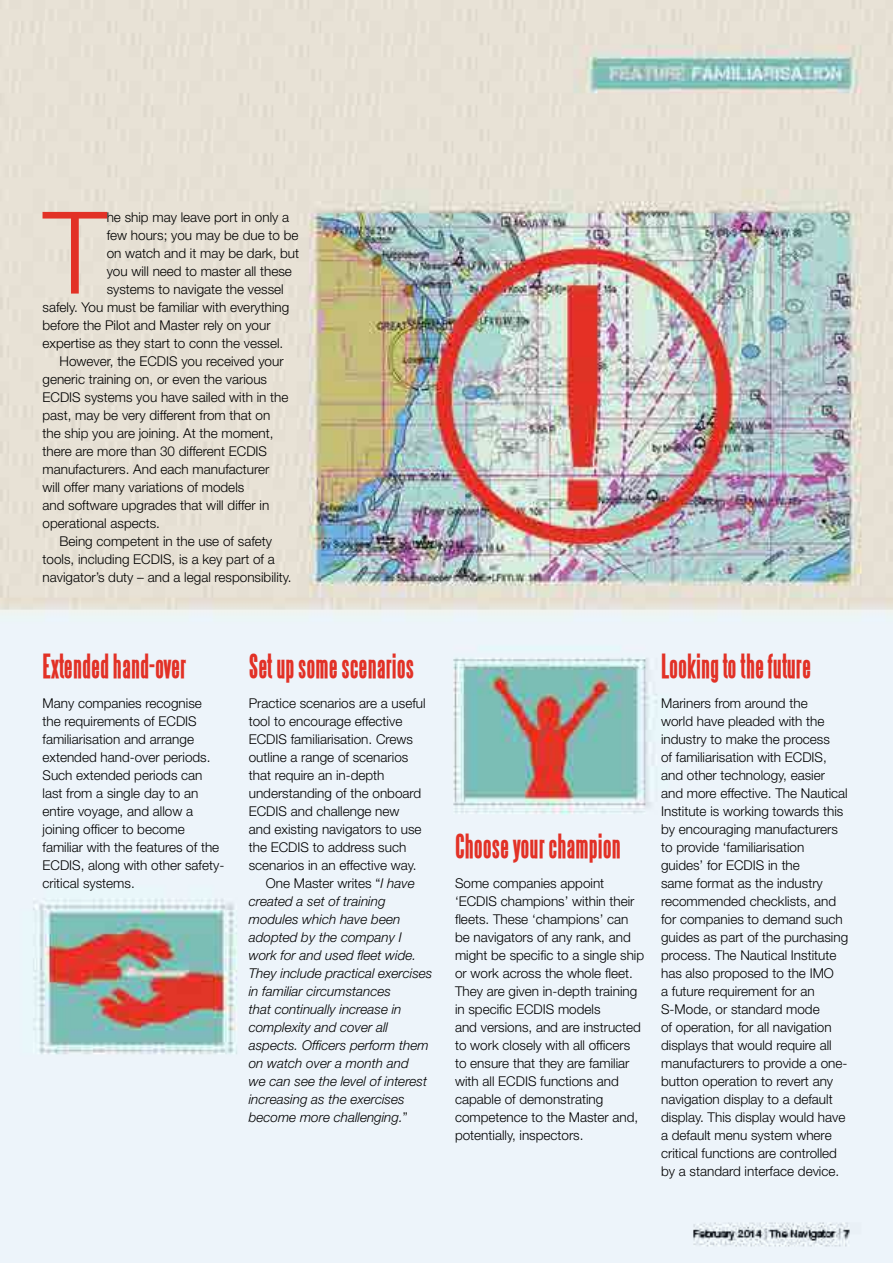
<style>
.page{position:relative;width:893px;height:1263px;background:#fff}
.page>*{position:absolute;margin:0;border:0;box-sizing:border-box;transform-origin:0 0}
.t1{font:300 114.3px "Helvetica Neue LT Std";color:#e23126}
.t2{font:700 30px "Steelfish";color:#e23126}
.t3{font:300 13.5px/18px "Helvetica Neue LT Std";color:#000}
.t4{font:italic 300 13.5px "Helvetica Neue LT Std";color:#000}
.s1{font-style:italic}
.s2{font-style:normal}
</style>
<div class="page">
<img style="left:0;top:0;width:893px;height:1263px">
<h1 class="t1" style="left:43px;top:183px;width:65px">T</h1>
<p class="t3" style="left:107px;top:207px;width:184px">he ship may leave port in only a</p>
<p class="t3" style="left:107px;top:225px;width:193px">few hours; you may be due to be</p>
<p class="t3" style="left:107px;top:243px;width:194px">on watch and it may be dark, but</p>
<p class="t3" style="left:107px;top:261px;width:187px">you will need to master all these</p>
<p class="t3" style="left:107px;top:279px;width:179px">systems to navigate the vessel</p>
<p class="t3" style="left:43px;top:297px;width:248px">safely. You must be familiar with everything</p>
<p class="t3" style="left:43px;top:315px;width:230px">before the Pilot and Master rely on your</p>
<p class="t3" style="left:43px;top:333px;width:242px">expertise as they start to conn the vessel.</p>
<p class="t3" style="left:60px;top:351px;width:226px">However, the ECDIS you received your</p>
<p class="t3" style="left:43px;top:369px;width:226px">generic training on, or even the various</p>
<p class="t3" style="left:43px;top:387px;width:248px">ECDIS systems you have sailed with in the</p>
<p class="t3" style="left:43px;top:405px;width:229px">past, may be very different from that on</p>
<p class="t3" style="left:43px;top:423px;width:233px">the ship you are joining. At the moment,</p>
<p class="t3" style="left:43px;top:441px;width:226px">there are more than 30 different ECDIS</p>
<p class="t3" style="left:43px;top:459px;width:228px">manufacturers. And each manufacturer</p>
<p class="t3" style="left:43px;top:477px;width:203px">will offer many variations of models</p>
<p class="t3" style="left:43px;top:495px;width:228px">and software upgrades that will differ in</p>
<p class="t3" style="left:43px;top:513px;width:119px">operational aspects.</p>
<p class="t3" style="left:60px;top:531px;width:214px">Being competent in the use of safety</p>
<p class="t3" style="left:43px;top:549px;width:234px">tools, including ECDIS, is a key part of a</p>
<p class="t3" style="left:43px;top:567px;width:251px">navigator’s duty – and a legal responsibility.</p>
<h2 class="t2" style="left:43px;top:649px;width:145px">Extended hand-over</h2>
<p class="t3" style="left:43px;top:693px;width:183px">Many companies recognise<br>the requirements of ECDIS familiarisation and arrange extended hand-over periods.<br>Such extended periods can last from a single day to an entire voyage, and allow a joining officer to become familiar with the features of the<br>ECDIS, along with other safety&shy;critical systems.</p>
<h2 class="t2" style="left:249px;top:649px;width:167px">Set up some scenarios</h2>
<p class="t3" style="left:249px;top:693px;width:178px">Practice scenarios are a useful</p>
<p class="t3" style="left:249px;top:711px;width:155px">tool to encourage effective</p>
<p class="t3" style="left:249px;top:729px;width:166px">ECDIS familiarisation. Crews</p>
<p class="t3" style="left:249px;top:747px;width:161px">outline a range of scenarios</p>
<p class="t3" style="left:249px;top:765px;width:137px">that require an in-depth</p>
<p class="t3" style="left:249px;top:783px;width:174px">understanding of the onboard</p>
<p class="t3" style="left:249px;top:801px;width:152px">ECDIS and challenge new</p>
<p class="t3" style="left:249px;top:819px;width:174px">and existing navigators to use</p>
<p class="t3" style="left:249px;top:837px;width:159px">the ECDIS to address such</p>
<p class="t3" style="left:249px;top:855px;width:169px">scenarios in an effective way.</p>
<p class="t3" style="left:266px;top:873px;width:151px">One Master writes “<span class="s1">I have</span></p>
<p class="t4" style="left:249px;top:893px;width:138px">created a set of training</p>
<p class="t4" style="left:249px;top:911px;width:153px">modules which have been</p>
<p class="t4" style="left:249px;top:929px;width:155px">adopted by the company I</p>
<p class="t4" style="left:249px;top:947px;width:169px">work for and used fleet wide.</p>
<p class="t4" style="left:249px;top:965px;width:185px">They include practical exercises</p>
<p class="t4" style="left:249px;top:983px;width:144px">in familiar circumstances</p>
<p class="t4" style="left:249px;top:1001px;width:154px">that continually increase in</p>
<p class="t4" style="left:249px;top:1019px;width:141px">complexity and cover all</p>
<p class="t4" style="left:249px;top:1037px;width:182px">aspects. Officers perform them</p>
<p class="t4" style="left:249px;top:1055px;width:162px">on watch over a month and</p>
<p class="t4" style="left:249px;top:1073px;width:180px">we can see the level of interest</p>
<p class="t4" style="left:249px;top:1091px;width:157px">increasing as the exercises</p>
<p class="t4" style="left:249px;top:1109px;width:161px">become more challenging.<span class="s2">”</span></p>
<h2 class="t2" style="left:455px;top:829px;width:167px">Choose your champion</h2>
<p class="t3" style="left:455px;top:873px;width:191px">Some companies appoint ‘ECDIS champions’ within their fleets. These ‘champions’ can be navigators of any rank, and might be specific to a single ship or work across the whole fleet.<br>They are given in-depth training in specific ECDIS models<br>and versions, and are instructed to work closely with all officers to ensure that they are familiar with all ECDIS functions and capable of demonstrating competence to the Master and, potentially, inspectors.</p>
<h2 class="t2" style="left:661px;top:649px;width:152px">Looking to the future</h2>
<p class="t3" style="left:661px;top:693px;width:189px">Mariners from around the<br>world have pleaded with the industry to make the process<br>of familiarisation with ECDIS, and other technology, easier and more effective. The Nautical<br>Institute is working towards this by encouraging manufacturers to provide ‘familiarisation guides’ for ECDIS in the<br>same format as the industry recommended checklists, and for companies to demand such guides as part of the purchasing process. The Nautical Institute has also proposed to the IMO<br>a future requirement for an<br>S-Mode, or standard mode<br>of operation, for all navigation displays that would require all manufacturers to provide a one&shy;button operation to revert any navigation display to a default display. This display would have a default menu system where critical functions are controlled by a standard interface device.</p>
</div>
